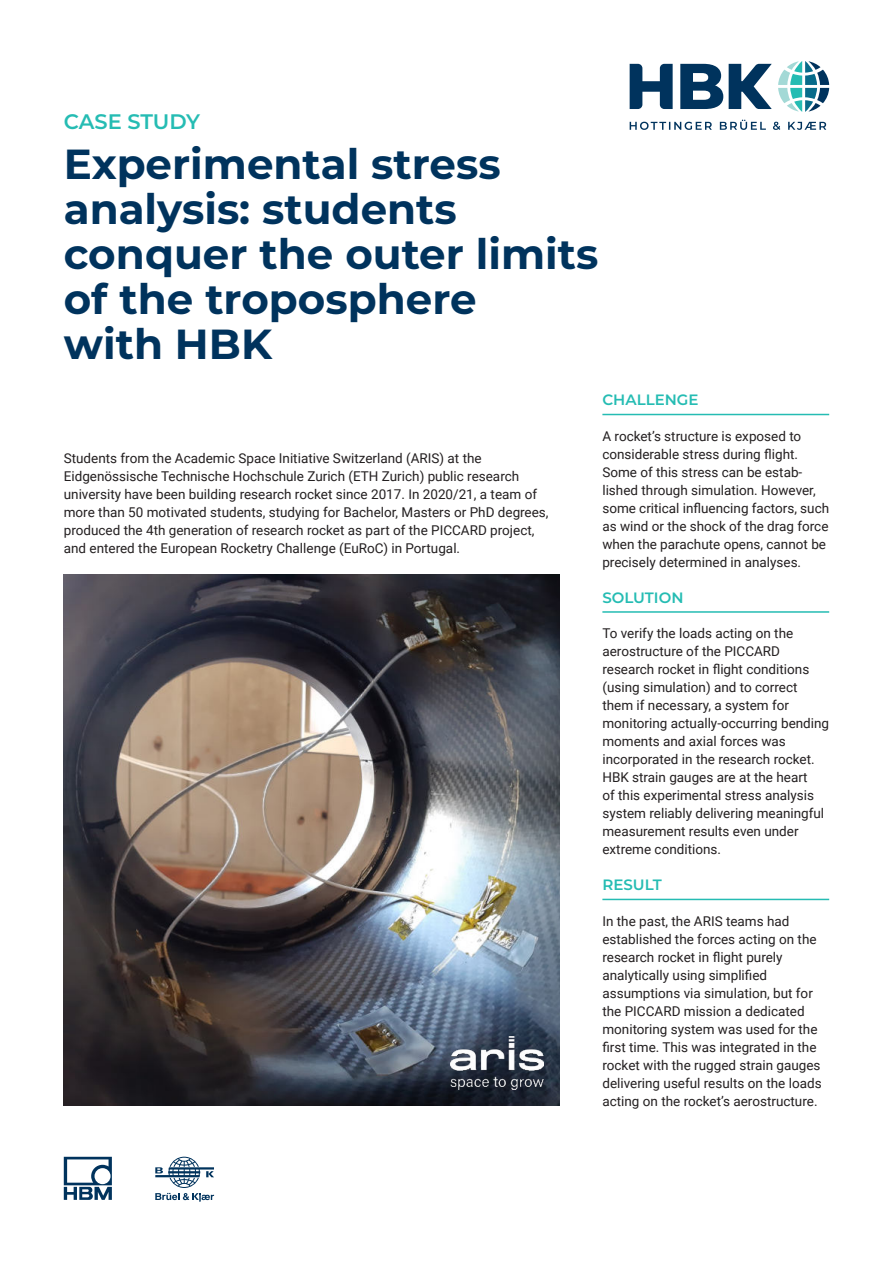
<style>
.page{position:relative;width:893px;height:1263px;background:#fff}
.page>*{position:absolute;margin:0;border:0;box-sizing:border-box;transform-origin:0 0}
.t1{font:700 42px/45px "Montserrat";color:#00335d}
.t2{font:600 21px "Montserrat";letter-spacing:-.01em;color:#25bcb3}
.t3{font:600 15px "Montserrat";color:#25bcb3}
.t4{font:13.5px/18px "Roboto";color:#231f20}
</style>
<div class="page">
<svg style="left:630px;top:61px;width:199px;height:69px"></svg>
<hr style="left:602px;top:414px;width:227px;height:1px;background:#25bcb3">
<hr style="left:602px;top:611px;width:227px;height:2px;background:#25bcb3">
<hr style="left:602px;top:899px;width:227px;height:1px;background:#25bcb3">
<svg style="left:64px;top:1157px;width:48px;height:43px"></svg>
<svg style="left:155px;top:1157px;width:59px;height:45px"></svg>
<img style="left:64px;top:574px;width:496px;height:532px">
<img style="left:451px;top:1036px;width:93px;height:54px">
<h2 class="t2" style="left:64px;top:109px;width:138px">CASE STUDY</h2>
<h1 class="t1" style="left:64px;top:144px;width:536px">Experimental stress analysis: students conquer the outer limits of the troposphere<br>with HBK</h1>
<p class="t4" style="left:64px;top:448px;width:486px">Students from the Academic Space Initiative Switzerland (ARIS) at the Eidgenössische Technische Hochschule Zurich (ETH Zurich) public research university have been building research rocket since 2017. In 2020/21, a team of more than 50 motivated students, studying for Bachelor, Masters or PhD degrees, produced the 4th generation of research rocket as part of the PICCARD project, and entered the European Rocketry Challenge (EuRoC) in Portugal.</p>
<p class="t3" style="left:602px;top:391px;width:98px">CHALLENGE</p>
<p class="t4" style="left:602px;top:428px;width:228px">A rocket’s structure is exposed to considerable stress during flight.<br>Some of this stress can be estab&shy;lished through simulation. However, some critical influencing factors, such as wind or the shock of the drag force when the parachute opens, cannot be precisely determined in analyses.</p>
<p class="t3" style="left:602px;top:589px;width:83px">SOLUTION</p>
<p class="t4" style="left:602px;top:624px;width:228px">To verify the loads acting on the aerostructure of the PICCARD research rocket in flight conditions (using simulation) and to correct them if necessary, a system for monitoring actually-occurring bending moments and axial forces was incorporated in the research rocket.<br>HBK strain gauges are at the heart<br>of this experimental stress analysis system reliably delivering meaningful measurement results even under extreme conditions.</p>
<p class="t3" style="left:602px;top:876px;width:61px">RESULT</p>
<p class="t4" style="left:602px;top:911px;width:221px">In the past, the ARIS teams had established the forces acting on the research rocket in flight purely analytically using simplified assumptions via simulation, but for the PICCARD mission a dedicated monitoring system was used for the first time. This was integrated in the rocket with the rugged strain gauges delivering useful results on the loads acting on the rocket’s aerostructure.</p>
</div>
